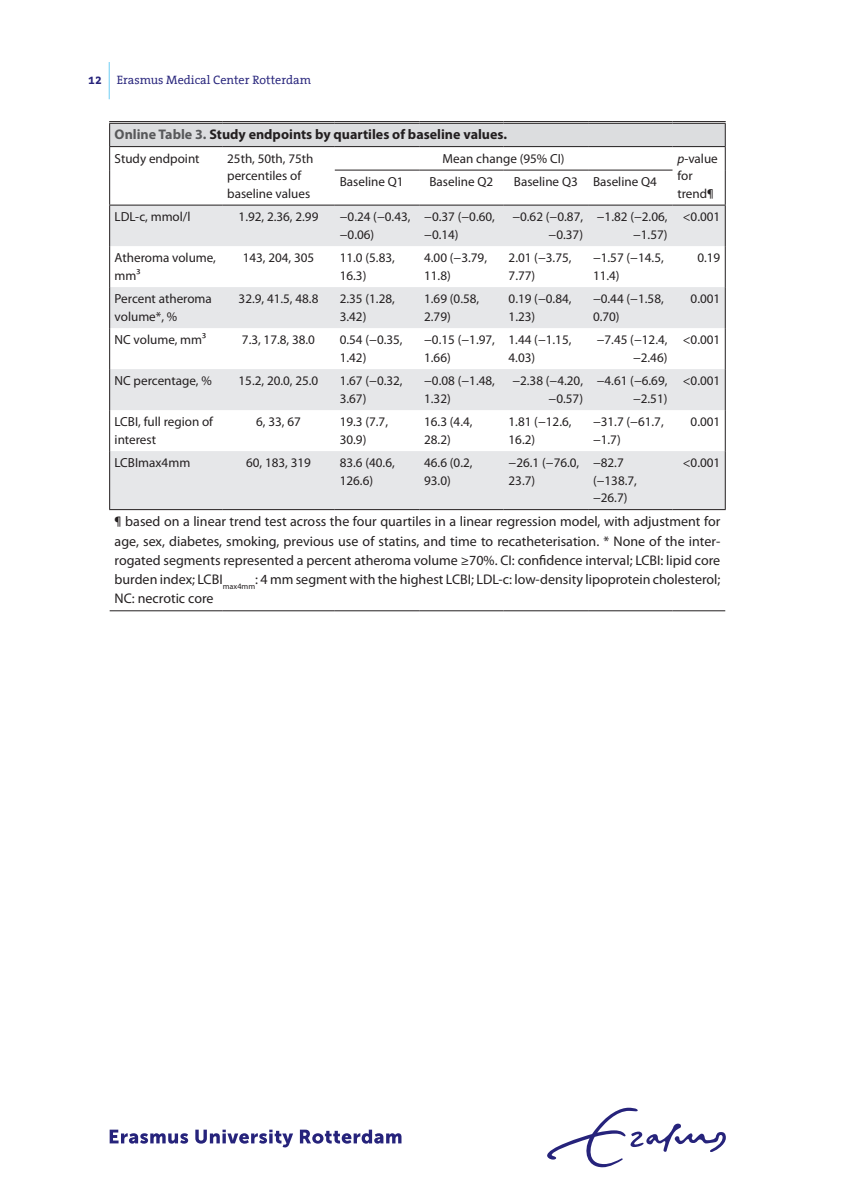
<style>
.page{position:relative;width:844px;height:1191px;background:#fff}
.page>*{position:absolute;margin:0;border:0;box-sizing:border-box;transform-origin:0 0}
.t1{font:14px/19.2px "Myriad Pro";color:#231f20;text-align:justify}
.t2{font:700 14px "Myriad Pro";color:#231f20}
.t3{font:13.12px/17.5px "Myriad Pro";color:#231f20}
.t4{font:12.25px "The Serif Office";color:#26237b}
.s1{font-weight:700}
.s2{color:#57585a}
.s3{font-style:italic}
</style>
<div class="page">
<div style="left:110px;top:122px;width:615px;height:25px;background:#dcdddf"></div>
<div style="left:110px;top:206px;width:614px;height:40px;background:#e6e7e9"></div>
<svg style="left:110px;top:287px;width:614px;height:222px;fill:#e6e7e9"></svg>
<hr style="left:109px;top:121px;width:113px;height:3px;background:#fff">
<hr style="left:222px;top:121px;width:113px;height:3px;background:#fff">
<hr style="left:335px;top:121px;width:84px;height:3px;background:#fff">
<hr style="left:419px;top:121px;width:84px;height:3px;background:#fff">
<hr style="left:503px;top:121px;width:85px;height:3px;background:#fff">
<hr style="left:588px;top:121px;width:84px;height:3px;background:#fff">
<hr style="left:672px;top:121px;width:53px;height:3px;background:#fff">
<hr style="left:109px;top:121px;width:113px;height:1px;background:#231f20">
<hr style="left:109px;top:123px;width:113px;height:1px;background:#231f20">
<hr style="left:222px;top:121px;width:113px;height:1px;background:#231f20">
<hr style="left:222px;top:123px;width:113px;height:1px;background:#231f20">
<hr style="left:335px;top:121px;width:84px;height:1px;background:#231f20">
<hr style="left:335px;top:123px;width:84px;height:1px;background:#231f20">
<hr style="left:419px;top:121px;width:84px;height:1px;background:#231f20">
<hr style="left:419px;top:123px;width:84px;height:1px;background:#231f20">
<hr style="left:503px;top:121px;width:85px;height:1px;background:#231f20">
<hr style="left:503px;top:123px;width:85px;height:1px;background:#231f20">
<hr style="left:588px;top:121px;width:84px;height:1px;background:#231f20">
<hr style="left:588px;top:123px;width:84px;height:1px;background:#231f20">
<hr style="left:672px;top:121px;width:53px;height:1px;background:#231f20">
<hr style="left:672px;top:123px;width:53px;height:1px;background:#231f20">
<hr style="left:109px;top:146px;width:113px;height:1px;background:#231f20">
<hr style="left:222px;top:146px;width:113px;height:1px;background:#231f20">
<hr style="left:335px;top:146px;width:84px;height:1px;background:#231f20">
<hr style="left:419px;top:146px;width:84px;height:1px;background:#231f20">
<hr style="left:503px;top:146px;width:85px;height:1px;background:#231f20">
<hr style="left:588px;top:146px;width:84px;height:1px;background:#231f20">
<hr style="left:672px;top:146px;width:53px;height:1px;background:#231f20">
<hr style="left:109px;top:509px;width:113px;height:1px;background:#231f20">
<hr style="left:222px;top:509px;width:113px;height:1px;background:#231f20">
<hr style="left:335px;top:509px;width:84px;height:1px;background:#231f20">
<hr style="left:419px;top:509px;width:84px;height:1px;background:#231f20">
<hr style="left:503px;top:509px;width:85px;height:1px;background:#231f20">
<hr style="left:588px;top:509px;width:84px;height:1px;background:#231f20">
<hr style="left:672px;top:509px;width:53px;height:1px;background:#231f20">
<hr style="left:110px;top:610px;width:112px;height:1px;background:#231f20">
<hr style="left:222px;top:610px;width:113px;height:1px;background:#231f20">
<hr style="left:335px;top:610px;width:84px;height:1px;background:#231f20">
<hr style="left:419px;top:610px;width:84px;height:1px;background:#231f20">
<hr style="left:503px;top:610px;width:85px;height:1px;background:#231f20">
<hr style="left:588px;top:610px;width:84px;height:1px;background:#231f20">
<hr style="left:672px;top:610px;width:53px;height:1px;background:#231f20">
<hr style="left:109px;top:205px;width:113px;height:1px;background:#231f20">
<hr style="left:222px;top:205px;width:113px;height:1px;background:#231f20">
<hr style="left:672px;top:205px;width:53px;height:1px;background:#231f20">
<hr style="left:335px;top:170px;width:84px;height:1px;background:#231f20">
<hr style="left:419px;top:170px;width:84px;height:1px;background:#231f20">
<hr style="left:503px;top:170px;width:85px;height:1px;background:#231f20">
<hr style="left:588px;top:170px;width:84px;height:1px;background:#231f20">
<hr style="left:335px;top:205px;width:84px;height:1px;background:#231f20">
<hr style="left:419px;top:205px;width:84px;height:1px;background:#231f20">
<hr style="left:503px;top:205px;width:85px;height:1px;background:#231f20">
<hr style="left:588px;top:205px;width:84px;height:1px;background:#231f20">
<svg style="left:109px;top:124px;width:1px;height:46px"></svg>
<hr style="left:109px;top:170px;width:1px;height:35px;background:#231f20">
<svg style="left:724px;top:124px;width:1px;height:46px"></svg>
<hr style="left:724px;top:170px;width:1px;height:35px;background:#231f20">
<hr style="left:109px;top:205px;width:1px;height:41px;background:#231f20">
<hr style="left:724px;top:205px;width:1px;height:41px;background:#231f20">
<hr style="left:109px;top:246px;width:1px;height:41px;background:#231f20">
<hr style="left:724px;top:246px;width:1px;height:41px;background:#231f20">
<hr style="left:109px;top:287px;width:1px;height:41px;background:#231f20">
<hr style="left:724px;top:287px;width:1px;height:41px;background:#231f20">
<hr style="left:109px;top:328px;width:1px;height:41px;background:#231f20">
<hr style="left:724px;top:328px;width:1px;height:41px;background:#231f20">
<hr style="left:109px;top:369px;width:1px;height:41px;background:#231f20">
<hr style="left:724px;top:369px;width:1px;height:41px;background:#231f20">
<hr style="left:109px;top:410px;width:1px;height:41px;background:#231f20">
<hr style="left:724px;top:410px;width:1px;height:41px;background:#231f20">
<hr style="left:109px;top:451px;width:1px;height:58px;background:#231f20">
<hr style="left:724px;top:451px;width:1px;height:58px;background:#231f20">
<svg style="left:110px;top:1129px;width:78px;height:14px"></svg>
<svg style="left:195px;top:1129px;width:98px;height:18px"></svg>
<svg style="left:300px;top:1129px;width:101px;height:14px"></svg>
<svg style="left:547px;top:1107px;width:178px;height:60px"></svg>
<hr style="left:109px;top:62px;width:1px;height:37px;background:#6fcef4">
<p class="t4" style="left:88px;top:73px;width:224px"><span class="s1">12</span> Erasmus Medical Center Rotterdam</p>
<p class="t2" style="left:115px;top:125px;width:394px"><span class="s2">Online Table 3.</span> Study endpoints by quartiles of baseline values.</p>
<p class="t3" style="left:115px;top:149px;width:86px">Study endpoint</p>
<p class="t3" style="left:227px;top:149px;width:88px">25th, 50th, 75th percentiles of baseline values</p>
<p class="t3" style="left:442px;top:149px;width:123px">Mean change (95% CI)</p>
<p class="t3" style="left:677px;top:149px;width:42px"><span class="s3">p</span>-value for trend¶</p>
<p class="t3" style="left:339px;top:173px;width:65px">Baseline Q1</p>
<p class="t3" style="left:429px;top:173px;width:65px">Baseline Q2</p>
<p class="t3" style="left:514px;top:173px;width:144px">Baseline Q3 Baseline Q4</p>
<p class="t3" style="left:115px;top:208px;width:77px">LDL-c, mmol/l</p>
<p class="t3" style="left:238px;top:208px;width:81px">1.92, 2.36, 2.99</p>
<p class="t3" style="left:339px;top:208px;width:72px">−0.24 (−0.43, −0.06)</p>
<p class="t3" style="left:424px;top:208px;width:72px">−0.37 (−0.60, −0.14)</p>
<p class="t3" style="left:512px;top:208px;width:72px;text-align:right">−0.62 (−0.87, −0.37)</p>
<p class="t3" style="left:596px;top:208px;width:72px;text-align:right">−1.82 (−2.06, −1.57)</p>
<p class="t3" style="left:682px;top:208px;width:39px">&lt;0.001</p>
<p class="t3" style="left:115px;top:249px;width:103px">Atheroma volume, mm³</p>
<p class="t3" style="left:242px;top:249px;width:73px">143, 204, 305</p>
<p class="t3" style="left:339px;top:249px;width:57px">11.0 (5.83,<br>16.3)</p>
<p class="t3" style="left:424px;top:249px;width:64px">4.00 (−3.79,<br>11.8)</p>
<p class="t3" style="left:508px;top:249px;width:64px">2.01 (−3.75,<br>7.77)</p>
<p class="t3" style="left:593px;top:249px;width:72px">−1.57 (−14.5,<br>11.4)</p>
<p class="t3" style="left:697px;top:249px;width:24px">0.19</p>
<p class="t3" style="left:115px;top:290px;width:99px">Percent atheroma volume*, %</p>
<p class="t3" style="left:238px;top:290px;width:81px">32.9, 41.5, 48.8</p>
<p class="t3" style="left:339px;top:290px;width:57px">2.35 (1.28,<br>3.42)</p>
<p class="t3" style="left:424px;top:290px;width:57px">1.69 (0.58,<br>2.79)</p>
<p class="t3" style="left:508px;top:290px;width:64px">0.19 (−0.84,<br>1.23)</p>
<p class="t3" style="left:593px;top:290px;width:72px">−0.44 (−1.58,<br>0.70)</p>
<p class="t3" style="left:690px;top:290px;width:31px">0.001</p>
<p class="t3" style="left:115px;top:331px;width:93px">NC volume, mm³</p>
<p class="t3" style="left:242px;top:331px;width:75px">7.3, 17.8, 38.0</p>
<p class="t3" style="left:339px;top:331px;width:64px">0.54 (−0.35,<br>1.42)</p>
<p class="t3" style="left:424px;top:331px;width:72px">−0.15 (−1.97,<br>1.66)</p>
<p class="t3" style="left:508px;top:331px;width:64px">1.44 (−1.15,<br>4.03)</p>
<p class="t3" style="left:596px;top:331px;width:72px;text-align:right">−7.45 (−12.4, −2.46)</p>
<p class="t3" style="left:682px;top:331px;width:39px">&lt;0.001</p>
<p class="t3" style="left:115px;top:372px;width:99px">NC percentage, %</p>
<p class="t3" style="left:238px;top:372px;width:81px">15.2, 20.0, 25.0</p>
<p class="t3" style="left:339px;top:372px;width:64px">1.67 (−0.32,<br>3.67)</p>
<p class="t3" style="left:424px;top:372px;width:72px">−0.08 (−1.48,<br>1.32)</p>
<p class="t3" style="left:512px;top:372px;width:72px;text-align:right">−2.38 (−4.20, −0.57)</p>
<p class="t3" style="left:596px;top:372px;width:72px;text-align:right">−4.61 (−6.69, −2.51)</p>
<p class="t3" style="left:682px;top:372px;width:39px">&lt;0.001</p>
<p class="t3" style="left:115px;top:413px;width:100px">LCBI, full region of interest</p>
<p class="t3" style="left:256px;top:413px;width:46px">6, 33, 67</p>
<p class="t3" style="left:339px;top:413px;width:50px">19.3 (7.7,<br>30.9)</p>
<p class="t3" style="left:424px;top:413px;width:50px">16.3 (4.4,<br>28.2)</p>
<p class="t3" style="left:508px;top:413px;width:64px">1.81 (−12.6,<br>16.2)</p>
<p class="t3" style="left:593px;top:413px;width:72px">−31.7 (−61.7, −1.7)</p>
<p class="t3" style="left:690px;top:413px;width:31px">0.001</p>
<p class="t3" style="left:114px;top:454px;width:77px">LCBImax4mm</p>
<p class="t3" style="left:246px;top:454px;width:66px">60, 183, 319</p>
<p class="t3" style="left:339px;top:454px;width:57px">83.6 (40.6,<br>126.6)</p>
<p class="t3" style="left:424px;top:454px;width:50px">46.6 (0.2,<br>93.0)</p>
<p class="t3" style="left:508px;top:454px;width:72px">−26.1 (−76.0,<br>23.7)</p>
<p class="t3" style="left:593px;top:454px;width:45px">−82.7 (−138.7, −26.7)</p>
<p class="t3" style="left:682px;top:454px;width:39px">&lt;0.001</p>
<p class="t1" style="left:115px;top:512px;width:607px">¶ based on a linear trend test across the four quartiles in a linear regression model, with adjustment for age, sex, diabetes, smoking, previous use of statins, and time to recatheterisation. * None of the inter&shy;rogated segments represented a percent atheroma volume ≥70%. CI: confidence interval; LCBI: lipid core burden index; LCBI<sub>max4mm</sub>: 4 mm segment with the highest LCBI; LDL-c: low-density lipoprotein cholesterol; NC: necrotic core</p>
</div>
